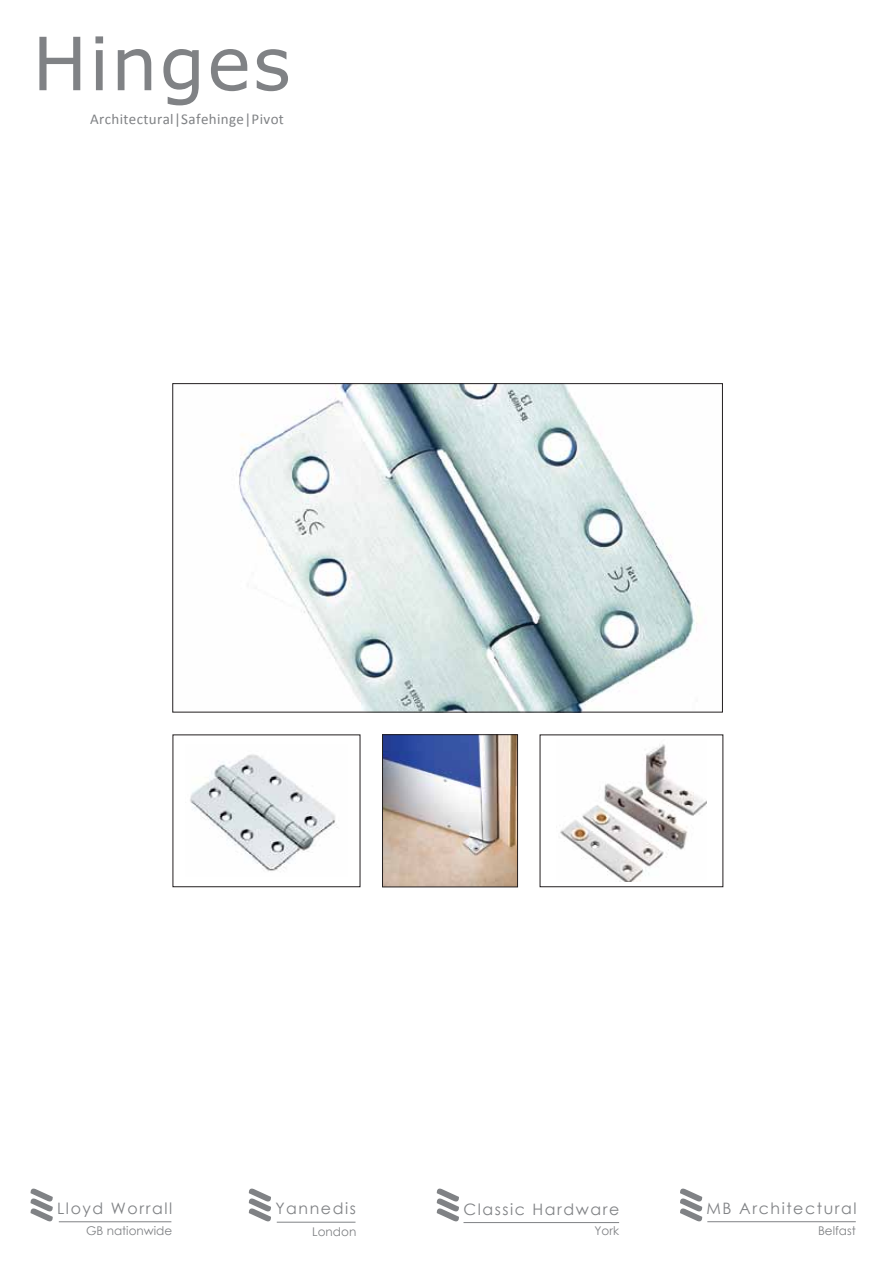
<style>
.page{position:relative;width:893px;height:1263px;background:#fff}
.page>*{position:absolute;margin:0;border:0;box-sizing:border-box;transform-origin:0 0}
.t1{font:73.5px "Verdana";letter-spacing:.025em;color:#808285}
.t2{font:15.75px "Century Gothic";letter-spacing:.1em;color:#808285}
.t3{font:15px "Calibri";letter-spacing:.025em;color:#808285}
.t4{font:12px "Century Gothic";color:#808285}
</style>
<div class="page">
<img style="left:239px;top:385px;width:459px;height:325px">
<img style="left:384px;top:736px;width:132px;height:149px">
<div style="left:382px;top:734px;width:136px;height:153px;border:1px solid #231f20"></div>
<img style="left:560px;top:744px;width:146px;height:138px">
<img style="left:190px;top:754px;width:148px;height:117px">
<svg style="left:31px;top:1188px;width:22px;height:34px"></svg>
<hr style="left:59px;top:1221px;width:112px;height:1px;background:#808285">
<svg style="left:248px;top:1188px;width:23px;height:34px"></svg>
<hr style="left:277px;top:1222px;width:78px;height:1px;background:#808285">
<svg style="left:680px;top:1188px;width:22px;height:34px"></svg>
<hr style="left:707px;top:1221px;width:149px;height:1px;background:#808285">
<svg style="left:436px;top:1188px;width:23px;height:34px"></svg>
<hr style="left:463px;top:1222px;width:156px;height:1px;background:#808285">
<h1 class="t1" style="left:32px;top:17px;width:260px">Hinges</h1>
<p class="t3" style="left:90px;top:110px;width:195px">Architectural|Safehinge|Pivot</p>
<p class="t2" style="left:57px;top:1197px;width:117px">Lloyd Worrall</p>
<p class="t4" style="left:86px;top:1222px;width:88px">GB nationwide</p>
<p class="t2" style="left:275px;top:1197px;width:82px">Yannedis</p>
<p class="t4" style="left:312px;top:1223px;width:46px">London</p>
<p class="t2" style="left:463px;top:1198px;width:157px">Classic Hardware</p>
<p class="t4" style="left:594px;top:1223px;width:26px">York</p>
<p class="t2" style="left:707px;top:1197px;width:152px">MB Architectural</p>
<p class="t4" style="left:818px;top:1222px;width:39px">Belfast</p>
</div>
